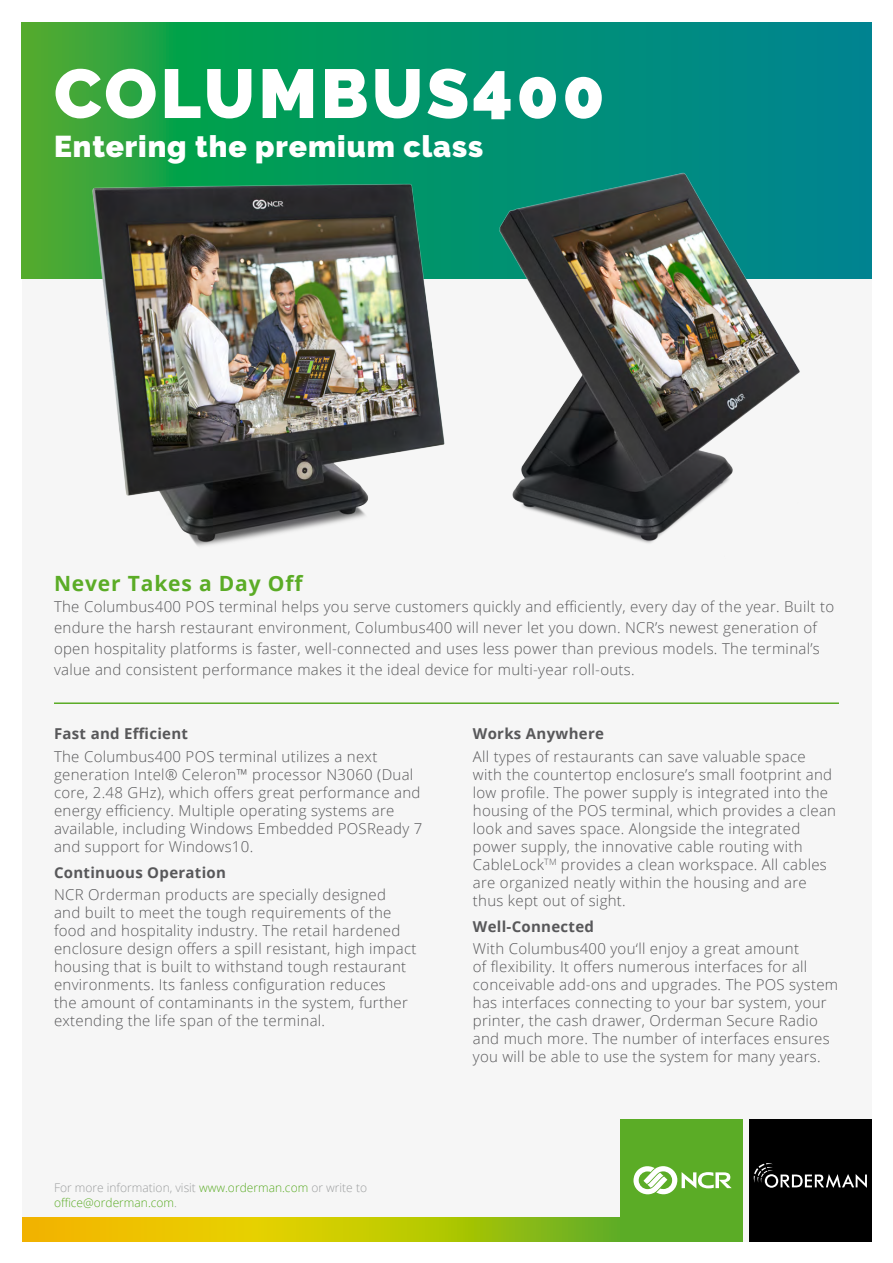
<style>
.page{position:relative;width:893px;height:1263px;background:#fff}
.page>*{position:absolute;margin:0;border:0;box-sizing:border-box;transform-origin:0 0}
.t1{font:900 69px "Raleway";letter-spacing:.05em;color:#fff}
.t2{font:900 30px "Raleway";letter-spacing:.03em;color:#fff}
.t3{font:700 21px "Open Sans";letter-spacing:.04em;color:#5bac26}
.t4{font:300 15px/18px "Open Sans";letter-spacing:.02em;color:#58585a}
.t5{font:700 15px "Open Sans";letter-spacing:.02em;color:#58585a}
.t6{font:300 12px/15px "Open Sans";color:#5bac26}
.s1{color:#9c9e9f}
</style>
<div class="page">
<div style="left:22px;top:22px;width:850px;height:1220px;background:#f6f6f6"></div>
<svg style="left:21px;top:22px;width:851px;height:257px;background:#0d9664"></svg>
<hr style="left:54px;top:702px;width:785px;height:2px;background:#5bac26">
<img style="left:76px;top:176px;width:366px;height:370px">
<img style="left:442px;top:144px;width:397px;height:399px">
<svg style="left:22px;top:1217px;width:598px;height:25px;background:#c4c206"></svg>
<div style="left:620px;top:1119px;width:123px;height:123px;background:#5bac26"></div>
<svg style="left:633px;top:1166px;width:99px;height:28px"></svg>
<div style="left:749px;top:1119px;width:123px;height:123px;background:#000"></div>
<svg style="left:754px;top:1163px;width:113px;height:25px"></svg>
<h1 class="t1" style="left:54px;top:54px;width:552px">COLUMBUS400</h1>
<h2 class="t2" style="left:54px;top:129px;width:431px">Entering the premium class</h2>
<h3 class="t3" style="left:54px;top:569px;width:250px">Never Takes a Day Off</h3>
<p class="t4" style="left:54px;top:596px;width:782px;line-height:21px">The Columbus400 POS terminal helps you serve customers quickly and efficiently, every day of the year. Built to endure the harsh restaurant environment, Columbus400 will never let you down. NCR’s newest generation of open hospitality platforms is faster, well-connected and uses less power than previous models. The terminal’s value and consistent performance makes it the ideal device for multi-year roll-outs.</p>
<p class="t5" style="left:54px;top:723px;width:136px">Fast and Efficient</p>
<p class="t4" style="left:54px;top:747px;width:370px">The Columbus400 POS terminal utilizes a next generation Intel® Celeron™ processor N3060 (Dual core, 2.48 GHz), which offers great performance and energy efficiency. Multiple operating systems are available, including Windows Embedded POSReady 7 and support for Windows10.</p>
<p class="t5" style="left:54px;top:862px;width:174px">Continuous Operation</p>
<p class="t4" style="left:54px;top:885px;width:364px">NCR Orderman products are specially designed<br>and built to meet the tough requirements of the food and hospitality industry. The retail hardened enclosure design offers a spill resistant, high impact housing that is built to withstand tough restaurant environments. Its fanless configuration reduces<br>the amount of contaminants in the system, further extending the life span of the terminal.</p>
<p class="t6" style="left:54px;top:1180px;width:315px"><span class="s1">For more information, visit</span> www.orderman.com <span class="s1">or write to </span>office@orderman.com<span class="s1">.</span></p>
<p class="t5" style="left:473px;top:723px;width:133px">Works Anywhere</p>
<p class="t4" style="left:473px;top:747px;width:365px">All types of restaurants can save valuable space with the countertop enclosure’s small footprint and low profile. The power supply is integrated into the housing of the POS terminal, which provides a clean look and saves space. Alongside the integrated power supply, the innovative cable routing with CableLock<sup>TM</sup> provides a clean workspace. All cables are organized neatly within the housing and are thus kept out of sight.</p>
<p class="t5" style="left:473px;top:916px;width:123px">Well-Connected</p>
<p class="t4" style="left:473px;top:939px;width:367px">With Columbus400 you‘ll enjoy a great amount<br>of flexibility. It offers numerous interfaces for all conceivable add-ons and upgrades. The POS system has interfaces connecting to your bar system, your printer, the cash drawer, Orderman Secure Radio and much more. The number of interfaces ensures you will be able to use the system for many years.</p>
</div>
